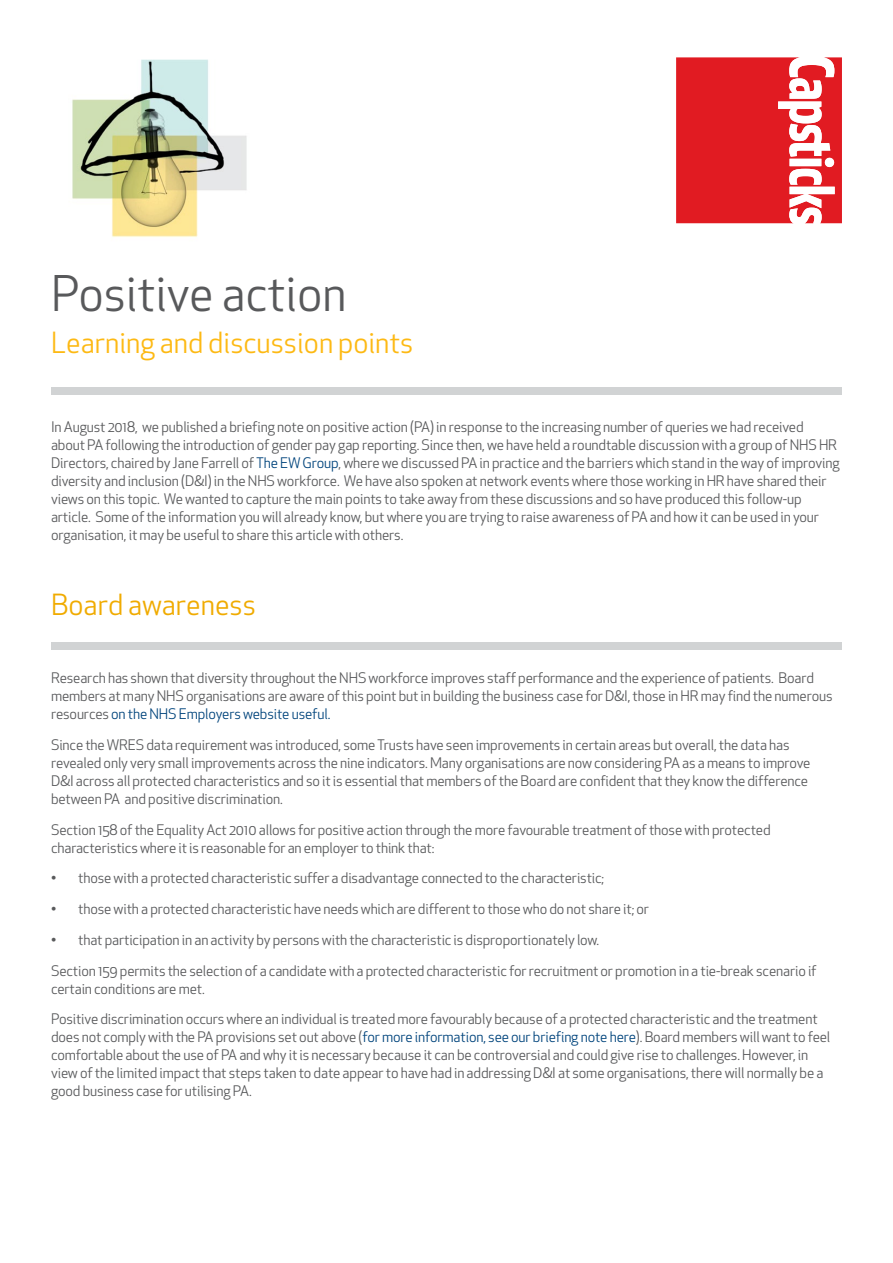
<style>
.page{position:relative;width:893px;height:1263px;background:#fff}
.page>*{position:absolute;margin:0;border:0;box-sizing:border-box;transform-origin:0 0}
.t1{font:48px "Apex New";color:#58595b}
.t2{font:28.5px "Apex New";color:#fdb913}
.t3{font:28.5px "Apex New";color:#f0ab00}
.t4{font:14.25px/18px "Apex New";letter-spacing:-.01em;color:#58595b}
.s1{color:#00447c}
</style>
<div class="page">
<svg style="left:676px;top:57px;width:166px;height:166px"></svg>
<div style="left:51px;top:387px;width:791px;height:7px;background:#d1d3d4"></div>
<img style="left:72px;top:59px;width:175px;height:178px">
<div style="left:51px;top:643px;width:791px;height:7px;background:#d1d3d4"></div>
<h1 class="t1" style="left:51px;top:263px;width:297px">Positive action</h1>
<h2 class="t2" style="left:51px;top:325px;width:364px">Learning and discussion points</h2>
<p class="t4" style="left:51px;top:418px;width:790px">In August 2018, we published a briefing note on positive action (PA) in response to the increasing number of queries we had received about PA following the introduction of gender pay gap reporting. Since then, we have held a roundtable discussion with a group of NHS HR Directors, chaired by Jane Farrell of <span class="s1">The EW Group</span>, where we discussed PA in practice and the barriers which stand in the way of improving diversity and inclusion (D&amp;I) in the NHS workforce. We have also spoken at network events where those working in HR have shared their views on this topic. We wanted to capture the main points to take away from these discussions and so have produced this follow-up article. Some of the information you will already know, but where you are trying to raise awareness of PA and how it can be used in your organisation, it may be useful to share this article with others.</p>
<h2 class="t3" style="left:51px;top:586px;width:206px">Board awareness</h2>
<p class="t4" style="left:51px;top:669px;width:783px">Research has shown that diversity throughout the NHS workforce improves staff performance and the experience of patients. Board members at many NHS organisations are aware of this point but in building the business case for D&amp;I, those in HR may find the numerous resources <span class="s1">on the NHS Employers website useful.</span></p>
<p class="t4" style="left:51px;top:736px;width:761px">Since the WRES data requirement was introduced, some Trusts have seen improvements in certain areas but overall, the data has revealed only very small improvements across the nine indicators. Many organisations are now considering PA as a means to improve D&amp;I across all protected characteristics and so it is essential that members of the Board are confident that they know the difference between PA and positive discrimination.</p>
<p class="t4" style="left:51px;top:820px;width:721px">Section 158 of the Equality Act 2010 allows for positive action through the more favourable treatment of those with protected characteristics where it is reasonable for an employer to think that:</p>
<p class="t4" style="left:51px;top:869px;width:555px">• those with a protected characteristic suffer a disadvantage connected to the characteristic;</p>
<p class="t4" style="left:51px;top:900px;width:600px">• those with a protected characteristic have needs which are different to those who do not share it; or</p>
<p class="t4" style="left:51px;top:924px;width:767px;line-height:30.8px">• that participation in an activity by persons with the characteristic is disproportionately low.<br>Section 159 permits the selection of a candidate with a protected characteristic for recruitment or promotion in a tie-break scenario if</p>
<p class="t4" style="left:51px;top:973px;width:768px;line-height:30.8px">certain conditions are met.<br>Positive discrimination occurs where an individual is treated more favourably because of a protected characteristic and the treatment</p>
<p class="t4" style="left:51px;top:1028px;width:781px">does not comply with the PA provisions set out above (<span class="s1">for more information, see our briefing note here</span>). Board members will want to feel comfortable about the use of PA and why it is necessary because it can be controversial and could give rise to challenges. However, in view of the limited impact that steps taken to date appear to have had in addressing D&amp;I at some organisations, there will normally be a good business case for utilising PA.</p>
</div>
